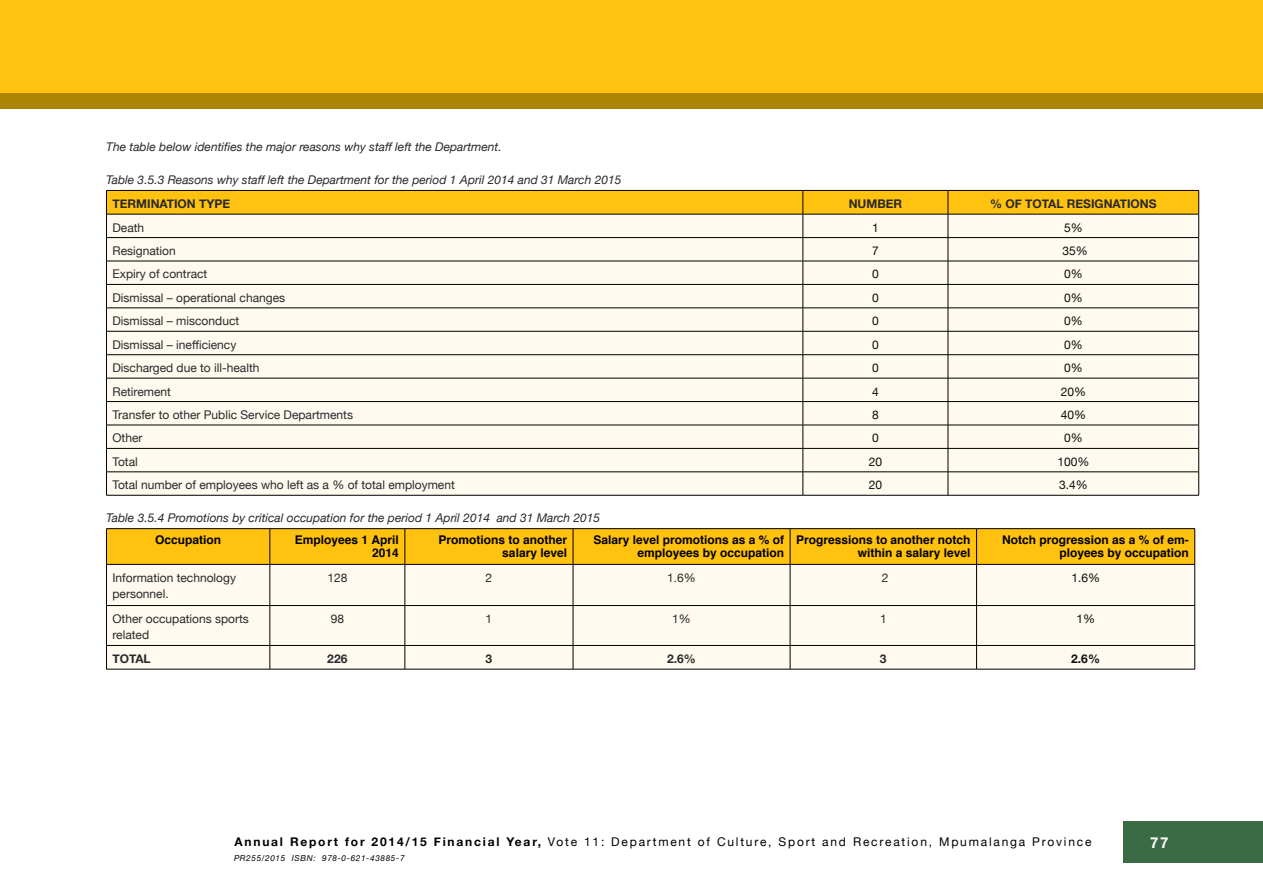
<style>
.page{position:relative;width:1263px;height:893px;background:#fff}
.page>*{position:absolute;margin:0;border:0;box-sizing:border-box;transform-origin:0 0}
.t1{font:700 15px "Helvetica Neue";color:#fff}
.t2{font:12px/16.5px "Helvetica Neue";color:#292829}
.t3{font:italic 12px "Helvetica Neue";color:#292829}
.t4{font:700 12px/13.8px "Helvetica";color:#000;text-align:right}
.t5{font:12px "Helvetica Neue";letter-spacing:.15em;color:#000}
.t6{font:700 12px "Helvetica Neue";color:#292829}
.t7{font:12px "Helvetica Neue";color:#0d0d0d}
.t8{font:700 12px "Helvetica Neue";color:#0d0d0d}
.t9{font:italic 8.25px "Helvetica Neue";letter-spacing:.075em;color:#000}
.s1{font-weight:700}
</style>
<div class="page">
<div style="left:1123px;top:821px;width:140px;height:42px;background:#3b6b44"></div>
<div style="left:0;top:0;width:1263px;height:94px;background:#ffc20e"></div>
<div style="left:0;top:94px;width:1263px;height:15px;background:#ad8505"></div>
<svg style="left:106px;top:190px;width:1093px;height:305px"></svg>
<hr style="left:106px;top:495px;width:697px;height:1px;background:#000">
<hr style="left:803px;top:495px;width:145px;height:1px;background:#000">
<hr style="left:948px;top:495px;width:251px;height:1px;background:#000">
<div style="left:107px;top:529px;width:1087px;height:35px;background:#ffc20e"></div>
<div style="left:107px;top:565px;width:1087px;height:104px;background:#fffaf0"></div>
<hr style="left:106px;top:528px;width:164px;height:1px;background:#000">
<hr style="left:106px;top:529px;width:1px;height:35px;background:#000">
<hr style="left:270px;top:528px;width:135px;height:1px;background:#000">
<hr style="left:270px;top:529px;width:1px;height:35px;background:#000">
<hr style="left:405px;top:528px;width:168px;height:1px;background:#000">
<hr style="left:405px;top:529px;width:1px;height:35px;background:#000">
<hr style="left:573px;top:528px;width:217px;height:1px;background:#000">
<hr style="left:573px;top:529px;width:1px;height:35px;background:#000">
<hr style="left:790px;top:528px;width:186px;height:1px;background:#000">
<hr style="left:790px;top:529px;width:1px;height:35px;background:#000">
<hr style="left:976px;top:528px;width:219px;height:1px;background:#000">
<hr style="left:976px;top:529px;width:1px;height:35px;background:#000">
<hr style="left:1194px;top:529px;width:1px;height:35px;background:#000">
<hr style="left:106px;top:564px;width:164px;height:1px;background:#000">
<hr style="left:106px;top:565px;width:1px;height:40px;background:#000">
<hr style="left:270px;top:564px;width:135px;height:1px;background:#000">
<hr style="left:270px;top:565px;width:1px;height:40px;background:#000">
<hr style="left:405px;top:564px;width:168px;height:1px;background:#000">
<hr style="left:405px;top:565px;width:1px;height:40px;background:#000">
<hr style="left:573px;top:564px;width:217px;height:1px;background:#000">
<hr style="left:573px;top:565px;width:1px;height:40px;background:#000">
<hr style="left:790px;top:564px;width:186px;height:1px;background:#000">
<hr style="left:790px;top:565px;width:1px;height:40px;background:#000">
<hr style="left:976px;top:564px;width:219px;height:1px;background:#000">
<hr style="left:976px;top:565px;width:1px;height:40px;background:#000">
<hr style="left:1194px;top:565px;width:1px;height:40px;background:#000">
<hr style="left:106px;top:605px;width:164px;height:1px;background:#000">
<hr style="left:106px;top:606px;width:1px;height:39px;background:#000">
<hr style="left:270px;top:605px;width:135px;height:1px;background:#000">
<hr style="left:270px;top:606px;width:1px;height:39px;background:#000">
<hr style="left:405px;top:605px;width:168px;height:1px;background:#000">
<hr style="left:405px;top:606px;width:1px;height:39px;background:#000">
<hr style="left:573px;top:605px;width:217px;height:1px;background:#000">
<hr style="left:573px;top:606px;width:1px;height:39px;background:#000">
<hr style="left:790px;top:605px;width:186px;height:1px;background:#000">
<hr style="left:790px;top:606px;width:1px;height:39px;background:#000">
<hr style="left:976px;top:605px;width:219px;height:1px;background:#000">
<hr style="left:976px;top:606px;width:1px;height:39px;background:#000">
<hr style="left:1194px;top:606px;width:1px;height:39px;background:#000">
<hr style="left:106px;top:645px;width:164px;height:1px;background:#000">
<svg style="left:106px;top:646px;width:1px;height:23px"></svg>
<hr style="left:270px;top:645px;width:135px;height:1px;background:#000">
<svg style="left:270px;top:646px;width:1px;height:23px"></svg>
<hr style="left:405px;top:645px;width:168px;height:1px;background:#000">
<svg style="left:405px;top:646px;width:1px;height:23px"></svg>
<hr style="left:573px;top:645px;width:217px;height:1px;background:#000">
<svg style="left:573px;top:646px;width:1px;height:23px"></svg>
<hr style="left:790px;top:645px;width:186px;height:1px;background:#000">
<svg style="left:790px;top:646px;width:1px;height:23px"></svg>
<hr style="left:976px;top:645px;width:219px;height:1px;background:#000">
<svg style="left:976px;top:646px;width:1px;height:23px"></svg>
<svg style="left:1194px;top:646px;width:1px;height:23px"></svg>
<hr style="left:106px;top:669px;width:164px;height:1px;background:#000">
<hr style="left:270px;top:669px;width:135px;height:1px;background:#000">
<hr style="left:405px;top:669px;width:168px;height:1px;background:#000">
<hr style="left:573px;top:669px;width:217px;height:1px;background:#000">
<hr style="left:790px;top:669px;width:186px;height:1px;background:#000">
<hr style="left:976px;top:669px;width:219px;height:1px;background:#000">
<p class="t3" style="left:106px;top:137px;width:397px">The table below identifies the major reasons why staff left the Department.</p>
<p class="t3" style="left:106px;top:170px;width:517px">Table 3.5.3 Reasons why staff left the Department for the period 1 April 2014 and 31 March 2015</p>
<p class="t6" style="left:112px;top:193px;width:119px">TERMINATION TYPE</p>
<p class="t6" style="left:849px;top:193px;width:55px">NUMBER</p>
<p class="t6" style="left:990px;top:193px;width:168px">% OF TOTAL RESIGNATIONS</p>
<p class="t2" style="left:112px;top:218px;width:33px">Death</p>
<p class="t7" style="left:872px;top:217px;width:8px">1</p>
<p class="t7" style="left:1064px;top:217px;width:20px">5%</p>
<p class="t2" style="left:112px;top:242px;width:65px">Resignation</p>
<p class="t7" style="left:872px;top:240px;width:8px">7</p>
<p class="t7" style="left:1062px;top:240px;width:27px">35%</p>
<p class="t2" style="left:112px;top:265px;width:96px">Expiry of contract</p>
<p class="t7" style="left:872px;top:264px;width:8px">0</p>
<p class="t7" style="left:1064px;top:264px;width:20px">0%</p>
<p class="t2" style="left:112px;top:288px;width:174px">Dismissal – operational changes</p>
<p class="t7" style="left:872px;top:287px;width:8px">0</p>
<p class="t7" style="left:1064px;top:287px;width:20px">0%</p>
<p class="t2" style="left:112px;top:312px;width:128px">Dismissal – misconduct</p>
<p class="t7" style="left:872px;top:311px;width:8px">0</p>
<p class="t7" style="left:1064px;top:311px;width:20px">0%</p>
<p class="t2" style="left:112px;top:335px;width:125px">Dismissal – inefficiency</p>
<p class="t7" style="left:872px;top:334px;width:8px">0</p>
<p class="t7" style="left:1064px;top:334px;width:20px">0%</p>
<p class="t2" style="left:112px;top:359px;width:149px">Discharged due to ill-health</p>
<p class="t7" style="left:872px;top:358px;width:8px">0</p>
<p class="t7" style="left:1064px;top:358px;width:20px">0%</p>
<p class="t2" style="left:112px;top:382px;width:60px">Retirement</p>
<p class="t7" style="left:872px;top:381px;width:8px">4</p>
<p class="t7" style="left:1061px;top:381px;width:27px">20%</p>
<p class="t2" style="left:112px;top:406px;width:242px">Transfer to other Public Service Departments</p>
<p class="t7" style="left:872px;top:404px;width:8px">8</p>
<p class="t7" style="left:1061px;top:404px;width:27px">40%</p>
<p class="t2" style="left:112px;top:429px;width:32px">Other</p>
<p class="t7" style="left:872px;top:428px;width:8px">0</p>
<p class="t7" style="left:1064px;top:428px;width:20px">0%</p>
<p class="t2" style="left:112px;top:452px;width:27px">Total</p>
<p class="t7" style="left:869px;top:451px;width:15px">20</p>
<p class="t7" style="left:1057px;top:451px;width:34px">100%</p>
<p class="t2" style="left:112px;top:476px;width:344px">Total number of employees who left as a % of total employment</p>
<p class="t7" style="left:869px;top:475px;width:15px">20</p>
<p class="t7" style="left:1059px;top:475px;width:30px">3.4%</p>
<p class="t3" style="left:106px;top:508px;width:495px">Table 3.5.4 Promotions by critical occupation for the period 1 April 2014 and 31 March 2015</p>
<p class="t4" style="left:155px;top:532px;width:68px">Occupation</p>
<p class="t4" style="left:295px;top:532px;width:106px">Employees 1 April<br>2014</p>
<p class="t4" style="left:438px;top:532px;width:130px">Promotions to another salary level</p>
<p class="t4" style="left:593px;top:532px;width:192px">Salary level promotions as a % of employees by occupation</p>
<p class="t4" style="left:796px;top:532px;width:176px">Progressions to another notch within a salary level</p>
<p class="t4" style="left:1002px;top:532px;width:188px">Notch progression as a % of em&shy;ployees by occupation</p>
<p class="t2" style="left:112px;top:568px;width:125px">Information technology personnel.</p>
<p class="t2" style="left:327px;top:568px;width:22px">128</p>
<p class="t2" style="left:486px;top:568px;width:8px">2</p>
<p class="t2" style="left:667px;top:568px;width:30px">1.6%</p>
<p class="t2" style="left:882px;top:568px;width:8px">2</p>
<p class="t7" style="left:1071px;top:567px;width:30px">1.6%</p>
<p class="t2" style="left:112px;top:610px;width:138px">Other occupations sports related</p>
<p class="t2" style="left:331px;top:610px;width:15px">98</p>
<p class="t2" style="left:486px;top:610px;width:8px">1</p>
<p class="t2" style="left:672px;top:610px;width:20px">1%</p>
<p class="t2" style="left:880px;top:610px;width:8px">1</p>
<p class="t7" style="left:1076px;top:608px;width:20px">1%</p>
<p class="t6" style="left:112px;top:648px;width:40px">TOTAL</p>
<p class="t6" style="left:327px;top:648px;width:22px">226</p>
<p class="t6" style="left:486px;top:648px;width:8px">3</p>
<p class="t6" style="left:667px;top:648px;width:30px">2.6%</p>
<p class="t6" style="left:880px;top:648px;width:8px">3</p>
<p class="t8" style="left:1071px;top:648px;width:30px">2.6%</p>
<p class="t5" style="left:235px;top:831px;width:858px"><span class="s1">Annual Report for 2014/15 Financial Year,</span> Vote 11: Department of Culture, Sport and Recreation, Mpumalanga Province</p>
<p class="t1" style="left:1150px;top:829px;width:20px">77</p>
<p class="t9" style="left:234px;top:851px;width:172px">PR255/2015 ISBN: 978-0-621-43885-7</p>
</div>
